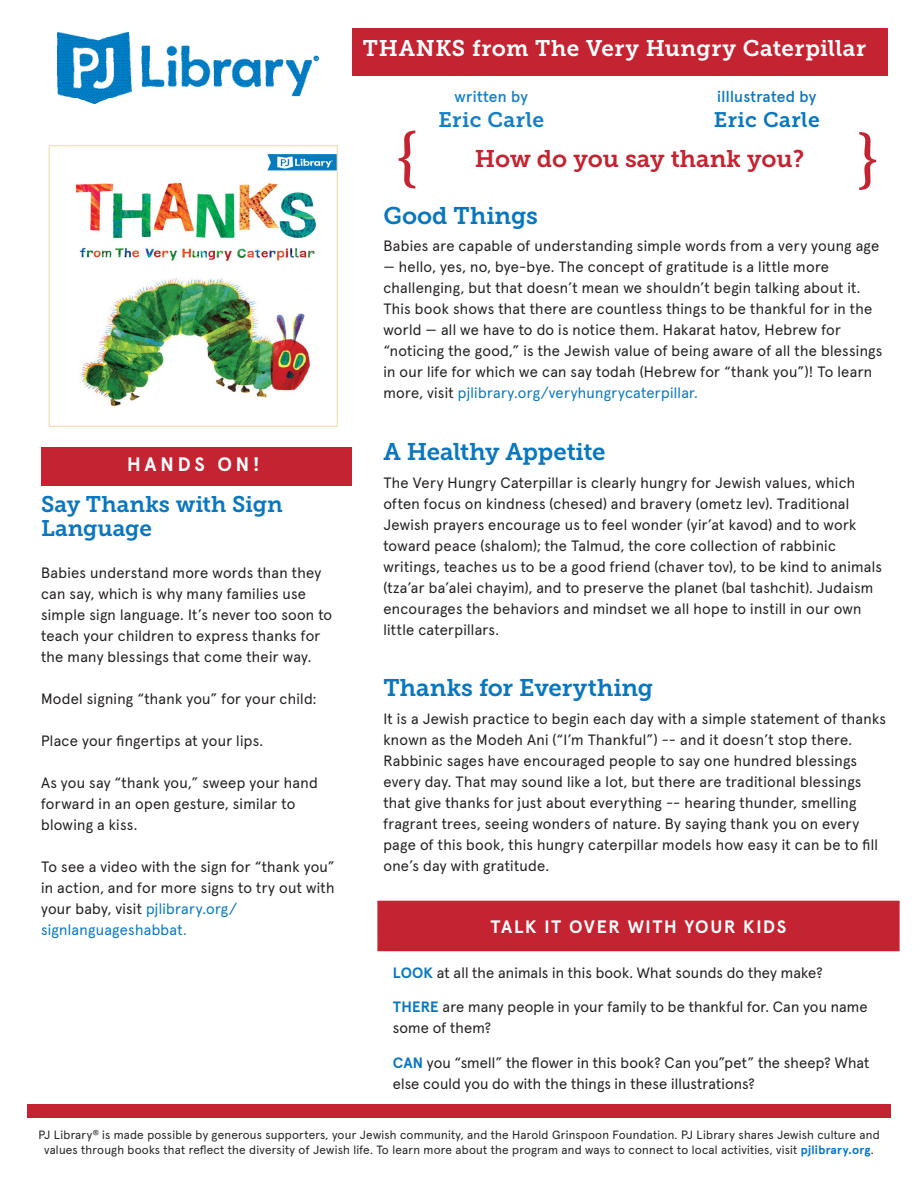
<style>
.page{position:relative;width:918px;height:1188px;background:#fff}
.page>*{position:absolute;margin:0;border:0;box-sizing:border-box;transform-origin:0 0}
.t1{font:700 66px "Minion Pro";color:#c42431}
.t2{font:24px "Museo Slab 700";letter-spacing:-.005em;color:#0977be}
.t3{font:24px "Museo Slab 700";color:#c42431}
.t4{font:22.5px "Museo Slab 700";letter-spacing:.02em;color:#fff}
.t5{font:22.5px "Museo Slab 700";color:#0977be}
.t6{font:21px "Museo Slab 700";letter-spacing:.02em;color:#0977be}
.t7{font:21px "Museo Slab 700";letter-spacing:.02em;color:#1480c4}
.t8{font:700 19.5px "Apercu Pro";letter-spacing:.2em;color:#fff}
.t9{font:700 18px "Apercu Pro";letter-spacing:.09em;color:#fff}
.t10{font:500 15.75px "Apercu Pro";letter-spacing:.015em;color:#0977be}
.t11{font:500 15.75px "Apercu Pro";letter-spacing:.02em;color:#1480c4}
.t12{font:15px/21px "Apercu Pro";letter-spacing:.02em;color:#231f20}
.t13{font:12px/15px "Apercu Pro";letter-spacing:.02em;color:#231f20;text-align:center}
.s1{color:#0977be}
.s2{font-weight:700;color:#0977be}
.s3{font-weight:700;color:#0073ce}
</style>
<div class="page">
<div style="left:352px;top:28px;width:536px;height:48px;background:#c42431"></div>
<img style="left:75px;top:154px;width:261px;height:253px">
<div style="left:49px;top:145px;width:289px;height:282px;border:1px solid #f2e0bc"></div>
<div style="left:377px;top:901px;width:523px;height:50px;background:#c42431"></div>
<div style="left:27px;top:1104px;width:864px;height:13px;background:#c42431"></div>
<div style="left:41px;top:447px;width:311px;height:38px;background:#c42431"></div>
<img style="left:58px;top:32px;width:261px;height:71px">
<p class="t4" style="left:363px;top:36px;width:505px">THANKS from The Very Hungry Caterpillar</p>
<p class="t10" style="left:717px;top:84px;width:101px">illlustrated by</p>
<p class="t6" style="left:714px;top:108px;width:107px">Eric Carle</p>
<p class="t11" style="left:455px;top:84px;width:75px">written by</p>
<p class="t7" style="left:438px;top:108px;width:107px">Eric Carle</p>
<p class="t1" style="left:395px;top:110px;width:25px">{</p>
<p class="t3" style="left:475px;top:145px;width:331px">How do you say thank you?</p>
<p class="t1" style="left:856px;top:111px;width:25px">}</p>
<p class="t8" style="left:127px;top:449px;width:134px">HANDS ON!</p>
<p class="t5" style="left:41px;top:491px;width:243px">Say Thanks with Sign</p>
<p class="t5" style="left:41px;top:515px;width:112px">Language</p>
<p class="t12" style="left:41px;top:561px;width:293px">Babies understand more words than they can say, which is why many families use simple sign language. It’s never too soon to teach your children to express thanks for the many blessings that come their way.</p>
<p class="t12" style="left:41px;top:687px;width:277px">Model signing “thank you” for your child:</p>
<p class="t12" style="left:41px;top:729px;width:224px">Place your fingertips at your lips.</p>
<p class="t12" style="left:41px;top:771px;width:278px">As you say “thank you,” sweep your hand forward in an open gesture, similar to blowing a kiss.</p>
<p class="t12" style="left:41px;top:855px;width:295px">To see a video with the sign for “thank you” in action, and for more signs to try out with your baby, visit <span class="s1">pjlibrary.org/ signlanguageshabbat.</span></p>
<p class="t2" style="left:383px;top:202px;width:156px">Good Things</p>
<p class="t12" style="left:383px;top:234px;width:497px">Babies are capable of understanding simple words from a very young age</p>
<p class="t12" style="left:383px;top:255px;width:500px">— hello, yes, no, bye-bye. The concept of gratitude is a little more challenging, but that doesn’t mean we shouldn’t begin talking about it.<br>This book shows that there are countless things to be thankful for in the world — all we have to do is notice them. Hakarat hatov, Hebrew for “noticing the good,” is the Jewish value of being aware of all the blessings in our life for which we can say todah (Hebrew for “thank you”)! To learn more, visit <span class="s1">pjlibrary.org/veryhungrycaterpillar.</span></p>
<p class="t2" style="left:383px;top:438px;width:224px">A Healthy Appetite</p>
<p class="t12" style="left:383px;top:471px;width:500px">The Very Hungry Caterpillar is clearly hungry for Jewish values, which often focus on kindness (chesed) and bravery (ometz lev). Traditional Jewish prayers encourage us to feel wonder (yir’at kavod) and to work toward peace (shalom); the Talmud, the core collection of rabbinic writings, teaches us to be a good friend (chaver tov), to be kind to animals (tza’ar ba’alei chayim), and to preserve the planet (bal tashchit). Judaism encourages the behaviors and mindset we all hope to instill in our own little caterpillars.</p>
<p class="t2" style="left:383px;top:674px;width:271px">Thanks for Everything</p>
<p class="t12" style="left:383px;top:707px;width:504px">It is a Jewish practice to begin each day with a simple statement of thanks known as the Modeh Ani (“I’m Thankful”) -- and it doesn’t stop there.<br>Rabbinic sages have encouraged people to say one hundred blessings every day. That may sound like a lot, but there are traditional blessings that give thanks for just about everything -- hearing thunder, smelling fragrant trees, seeing wonders of nature. By saying thank you on every page of this book, this hungry caterpillar models how easy it can be to fill one’s day with gratitude.</p>
<p class="t9" style="left:491px;top:912px;width:297px">TALK IT OVER WITH YOUR KIDS</p>
<p class="t12" style="left:393px;top:961px;width:432px"><span class="s2">LOOK</span> at all the animals in this book. What sounds do they make?</p>
<p class="t12" style="left:393px;top:995px;width:477px"><span class="s2">THERE</span> are many people in your family to be thankful for. Can you name some of them?</p>
<p class="t12" style="left:393px;top:1051px;width:478px"><span class="s2">CAN</span> you “smell” the flower in this book? Can you”pet” the sheep? What else could you do with the things in these illustrations?</p>
<p class="t13" style="left:38px;top:1126px;width:843px">PJ Library<sup>®</sup> is made possible by generous supporters, your Jewish community, and the Harold Grinspoon Foundation. PJ Library shares Jewish culture and values through books that reflect the diversity of Jewish life. To learn more about the program and ways to connect to local activities, visit <span class="s3">pjlibrary.org</span>.</p>
</div>
